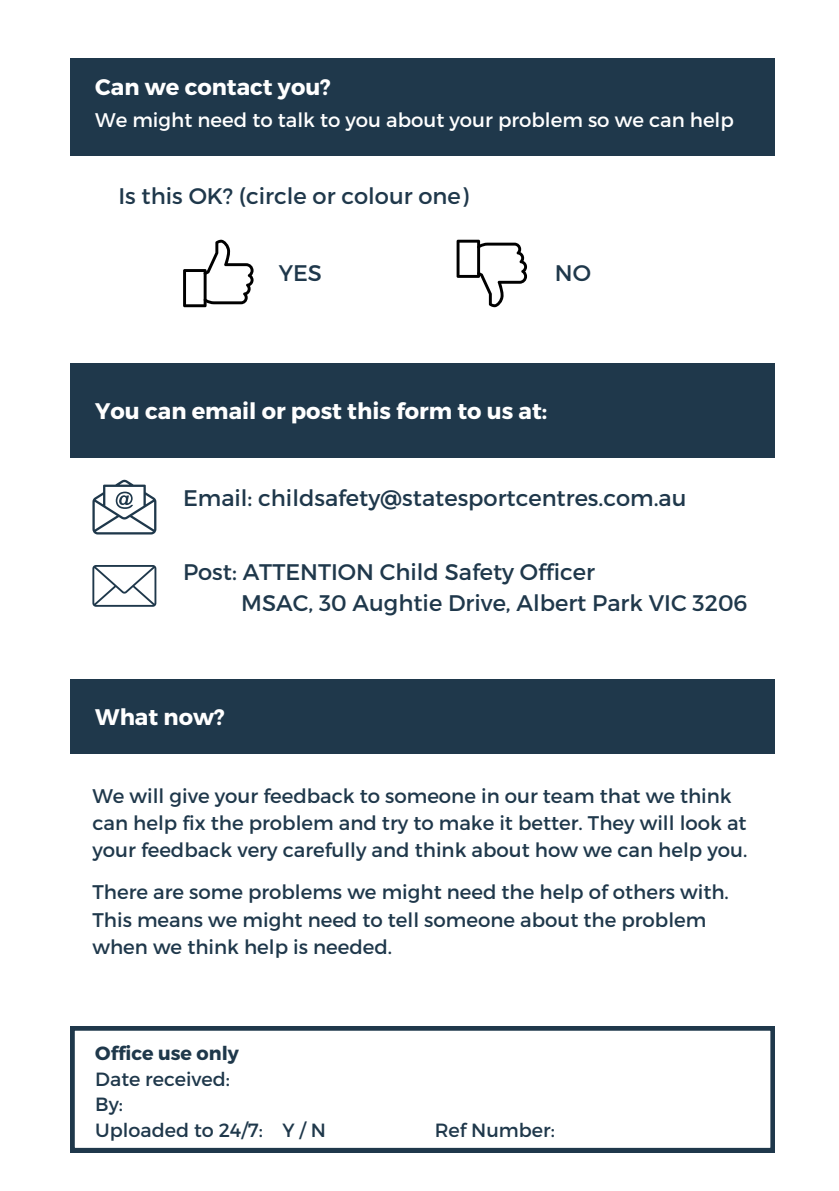
<style>
.page{position:relative;width:839px;height:1191px;background:#fff}
.page>*{position:absolute;margin:0;border:0;box-sizing:border-box;transform-origin:0 0}
.t1{font:22.6px "Montserrat";color:#1f384b}
.t2{font:700 22.6px "Montserrat";color:#fff}
.t3{font:19.8px/27.2px "Montserrat";color:#1f384b}
.t4{font:19.8px "Montserrat";color:#fff}
.t5{font:19.2px "Montserrat";color:#1f384b}
.t6{font:700 19.2px "Montserrat";color:#1f384b}
</style>
<div class="page">
<div style="left:70px;top:58px;width:704px;height:97px;background:#1f384b"></div>
<div style="left:70px;top:363px;width:704px;height:95px;background:#1f384b"></div>
<div style="left:70px;top:680px;width:704px;height:74px;background:#1f384b"></div>
<svg style="left:70px;top:1026px;width:704px;height:126px"></svg>
<svg style="left:92px;top:480px;width:64px;height:55px"></svg>
<svg style="left:92px;top:565px;width:64px;height:42px"></svg>
<svg style="left:183px;top:240px;width:70px;height:67px"></svg>
<svg style="left:456px;top:240px;width:71px;height:67px"></svg>
<p class="t2" style="left:95px;top:73px;width:237px">Can we contact you?</p>
<p class="t4" style="left:95px;top:107px;width:640px">We might need to talk to you about your problem so we can help</p>
<p class="t1" style="left:118px;top:181px;width:352px">Is this OK? (circle or colour one)</p>
<p class="t1" style="left:279px;top:259px;width:45px">YES</p>
<p class="t1" style="left:554px;top:259px;width:38px">NO</p>
<p class="t2" style="left:95px;top:396px;width:453px">You can email or post this form to us at:</p>
<h3 class="t1" style="left:183px;top:483px;width:505px">Email: childsafety@statesportcentres.com.au</h3>
<p class="t1" style="left:183px;top:557px;width:413px">Post: ATTENTION Child Safety Officer</p>
<p class="t1" style="left:241px;top:588px;width:507px">MSAC, 30 Aughtie Drive, Albert Park VIC 3206</p>
<p class="t2" style="left:95px;top:702px;width:131px">What now?</p>
<p class="t3" style="left:92px;top:781px;width:656px">We will give your feedback to someone in our team that we think can help fix the problem and try to make it better. They will look at your feedback very carefully and think about how we can help you.</p>
<p class="t3" style="left:92px;top:878px;width:638px">There are some problems we might need the help of others with.<br>This means we might need to tell someone about the problem when we think help is needed.</p>
<p class="t6" style="left:95px;top:1041px;width:145px">Office use only</p>
<p class="t5" style="left:95px;top:1067px;width:136px">Date received:</p>
<p class="t5" style="left:95px;top:1092px;width:29px">By:</p>
<h3 class="t5" style="left:95px;top:1118px;width:232px">Uploaded to 24/7: Y / N</h3>
<h3 class="t5" style="left:434px;top:1118px;width:121px">Ref Number:</h3>
</div>
